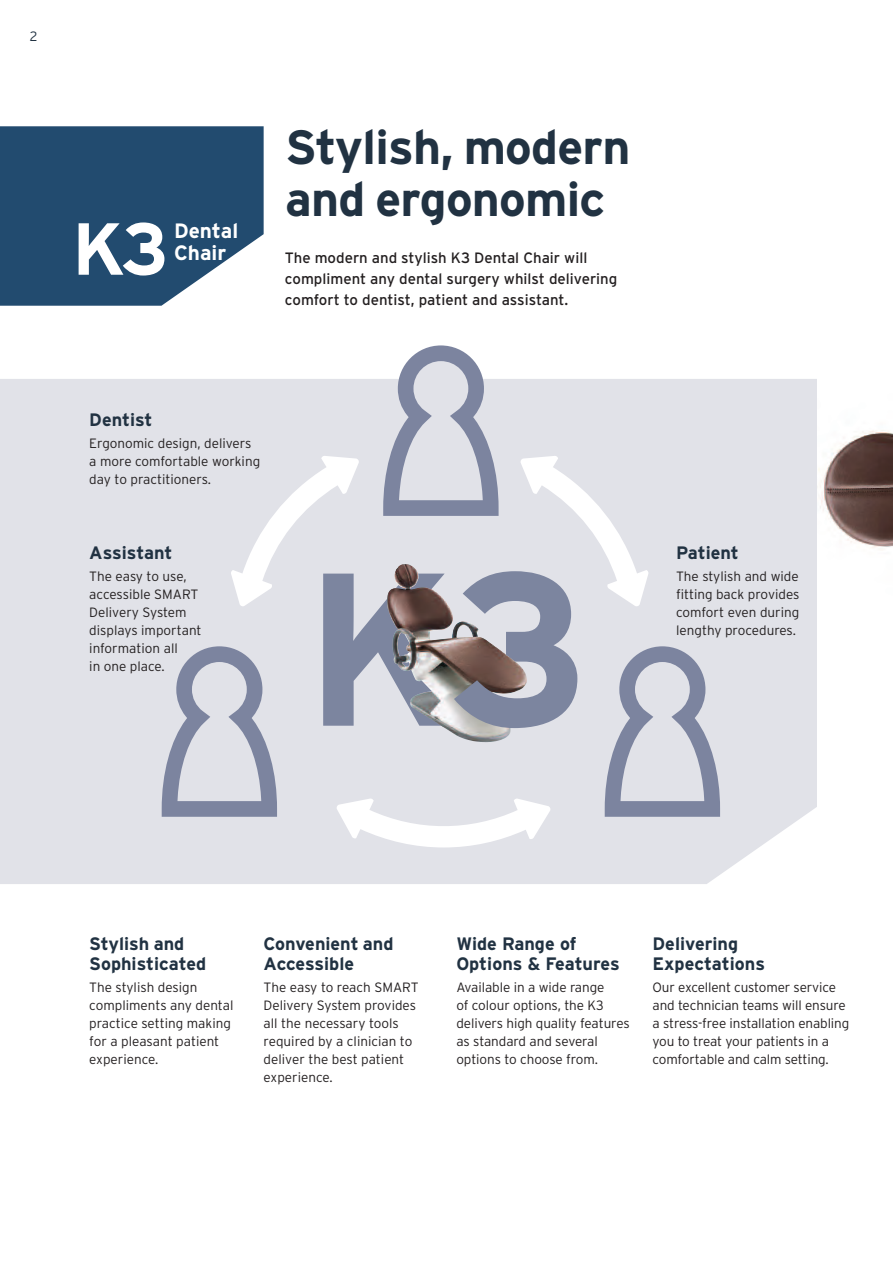
<style>
.page{position:relative;width:893px;height:1263px;background:#fff}
.page>*{position:absolute;margin:0;border:0;box-sizing:border-box;transform-origin:0 0}
.t1{font:700 217.35px "Interstate";color:#7c859f}
.t2{font:700 73.5px "Interstate";color:#fff}
.t3{font:700 48px/52.5px "Interstate";letter-spacing:-.015em;color:#213242}
.t4{font:700 20.7px/22.5px "Interstate";color:#fff}
.t5{font:700 18px/20.2px "Interstate";color:#213242}
.t6{font:15px/21px "Interstate";color:#231f20}
.t7{font:300 13.5px/18px "Interstate";letter-spacing:-.005em;color:#231f20}
.t8{font:300 13.5px "Interstate";color:#213242}
</style>
<div class="page">
<div style="left:0;top:379px;width:818px;height:505px;background:#e1e2e8"></div>
<svg style="left:0;top:126px;width:264px;height:180px;background:#325879"></svg>
<img style="left:825px;top:432px;width:68px;height:116px">
<svg style="left:383px;top:345px;width:116px;height:171px;background:#bec1ce"></svg>
<svg style="left:162px;top:646px;width:115px;height:171px;background:#babecc"></svg>
<svg style="left:605px;top:646px;width:115px;height:171px;background:#babecc"></svg>
<svg style="left:230px;top:455px;width:129px;height:152px"></svg>
<svg style="left:336px;top:798px;width:215px;height:49px"></svg>
<svg style="left:520px;top:455px;width:129px;height:152px"></svg>
<img style="left:387px;top:567px;width:19px;height:35px">
<p class="t8" style="left:30px;top:28px;width:9px">2</p>
<h2 class="t2" style="left:72px;top:206px;width:98px">K3</h2>
<h3 class="t4" style="left:174px;top:219px;width:66px">Dental<br>Chair</h3>
<h3 class="t3" style="left:285px;top:121px;width:347px">Stylish, modern and ergonomic</h3>
<p class="t6" style="left:285px;top:247px;width:334px">The modern and stylish K3 Dental Chair will compliment any dental surgery whilst delivering comfort to dentist, patient and assistant.</p>
<h3 class="t5" style="left:89px;top:410px;width:65px">Dentist</h3>
<p class="t7" style="left:89px;top:434px;width:172px">Ergonomic design, delivers a more comfortable working day to practitioners.</p>
<h3 class="t5" style="left:89px;top:542px;width:85px">Assistant</h3>
<p class="t7" style="left:89px;top:567px;width:114px">The easy to use, accessible SMART<br>Delivery System displays important information all<br>in one place.</p>
<h1 class="t1" style="left:304px;top:523px;width:288px">K3</h1>
<h3 class="t5" style="left:676px;top:542px;width:64px">Patient</h3>
<p class="t7" style="left:676px;top:567px;width:125px;text-align:justify">The stylish and wide fitting back provides comfort even during lengthy procedures.</p>
<h3 class="t5" style="left:89px;top:933px;width:118px">Stylish and<br>Sophisticated</h3>
<p class="t7" style="left:89px;top:979px;width:146px">The stylish design compliments any dental practice setting making for a pleasant patient experience.</p>
<h3 class="t5" style="left:264px;top:933px;width:131px">Convenient and<br>Accessible</h3>
<p class="t7" style="left:264px;top:979px;width:156px">The easy to reach SMART<br>Delivery System provides all the necessary tools required by a clinician to deliver the best patient experience.</p>
<h3 class="t5" style="left:456px;top:933px;width:165px">Wide Range of<br>Options &amp; Features</h3>
<p class="t7" style="left:456px;top:979px;width:175px">Available in a wide range<br>of colour options, the K3 delivers high quality features as standard and several options to choose from.</p>
<h3 class="t5" style="left:653px;top:933px;width:114px">Delivering<br>Expectations</h3>
<p class="t7" style="left:653px;top:979px;width:198px">Our excellent customer service and technician teams will ensure a stress-free installation enabling you to treat your patients in a comfortable and calm setting.</p>
</div>
